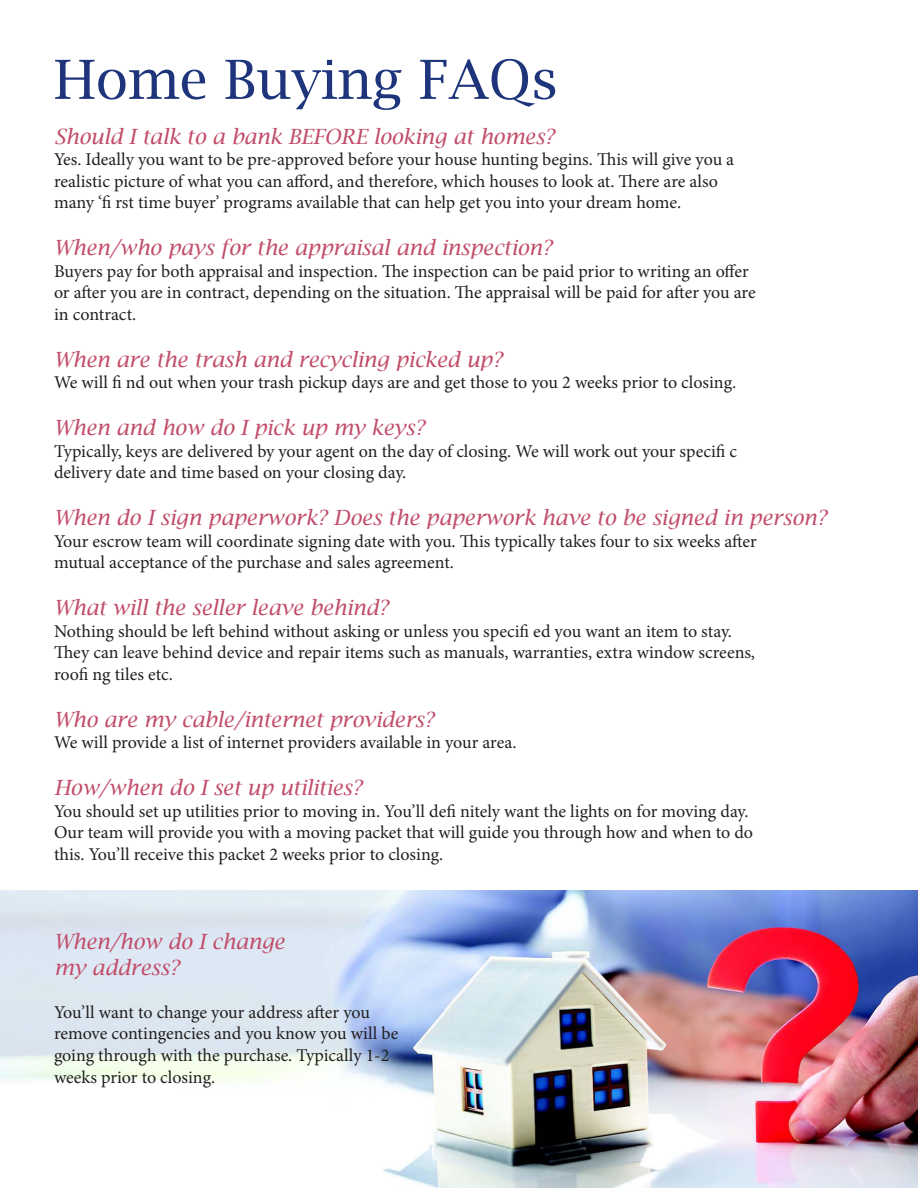
<style>
.page{position:relative;width:918px;height:1188px;background:#fff}
.page>*{position:absolute;margin:0;border:0;box-sizing:border-box;transform-origin:0 0}
.t1{font:54px "Lucida Bright";color:#1e357c}
.t2{font:italic 21px "Lucida Bright";color:#c14d6a}
.t3{font:18px/21.6px "Minion Pro";letter-spacing:-.005em;color:#231f20}
</style>
<div class="page">
<img style="left:0;top:891px;width:918px;height:297px">
<p class="t1" style="left:54px;top:49px;width:506px">Home Buying FAQs</p>
<p class="t2" style="left:54px;top:124px;width:502px">Should I talk to a bank BEFORE looking at homes?</p>
<p class="t3" style="left:54px;top:149px;width:682px">Yes. Ideally you want to be pre-approved before your house hunting begins. This will give you a</p>
<p class="t3" style="left:54px;top:170px;width:665px">realistic picture of what you can afford, and therefore, which houses to look at. There are also</p>
<p class="t3" style="left:54px;top:192px;width:629px">many ‘fi rst time buyer’ programs available that can help get you into your dream home.</p>
<p class="t2" style="left:54px;top:236px;width:500px">When/who pays for the appraisal and inspection?</p>
<p class="t3" style="left:54px;top:260px;width:696px">Buyers pay for both appraisal and inspection. The inspection can be paid prior to writing an offer</p>
<p class="t3" style="left:54px;top:282px;width:703px">or after you are in contract, depending on the situation. The appraisal will be paid for after you are</p>
<p class="t3" style="left:54px;top:304px;width:84px">in contract.</p>
<p class="t2" style="left:54px;top:347px;width:450px">When are the trash and recycling picked up?</p>
<p class="t3" style="left:54px;top:372px;width:684px">We will fi nd out when your trash pickup days are and get those to you 2 weeks prior to closing.</p>
<p class="t2" style="left:54px;top:416px;width:372px">When and how do I pick up my keys?</p>
<p class="t3" style="left:54px;top:440px;width:685px">Typically, keys are delivered by your agent on the day of closing. We will work out your specifi c</p>
<p class="t3" style="left:54px;top:462px;width:354px">delivery date and time based on your closing day.</p>
<p class="t2" style="left:54px;top:506px;width:774px">When do I sign paperwork? Does the paperwork have to be signed in person?</p>
<p class="t3" style="left:54px;top:530px;width:704px">Your escrow team will coordinate signing date with you. This typically takes four to six weeks after</p>
<p class="t3" style="left:54px;top:552px;width:401px">mutual acceptance of the purchase and sales agreement.</p>
<p class="t2" style="left:54px;top:596px;width:336px">What will the seller leave behind?</p>
<p class="t3" style="left:54px;top:620px;width:680px">Nothing should be left behind without asking or unless you specifi ed you want an item to stay.</p>
<p class="t3" style="left:54px;top:642px;width:703px">They can leave behind device and repair items such as manuals, warranties, extra window screens,</p>
<p class="t3" style="left:54px;top:664px;width:120px">roofi ng tiles etc.</p>
<p class="t2" style="left:54px;top:707px;width:382px">Who are my cable/internet providers?</p>
<p class="t3" style="left:54px;top:732px;width:464px">We will provide a list of internet providers available in your area.</p>
<p class="t2" style="left:54px;top:776px;width:310px">How/when do I set up utilities?</p>
<p class="t3" style="left:54px;top:800px;width:696px">You should set up utilities prior to moving in. You’ll defi nitely want the lights on for moving day.</p>
<p class="t3" style="left:54px;top:822px;width:701px">Our team will provide you with a moving packet that will guide you through how and when to do</p>
<p class="t3" style="left:54px;top:844px;width:391px">this. You’ll receive this packet 2 weeks prior to closing.</p>
<p class="t2" style="left:54px;top:930px;width:232px">When/how do I change</p>
<p class="t2" style="left:54px;top:955px;width:127px">my address?</p>
<p class="t3" style="left:54px;top:1001px;width:346px">You’ll want to change your address after you remove contingencies and you know you will be going through with the purchase. Typically 1-2 weeks prior to closing.</p>
</div>
